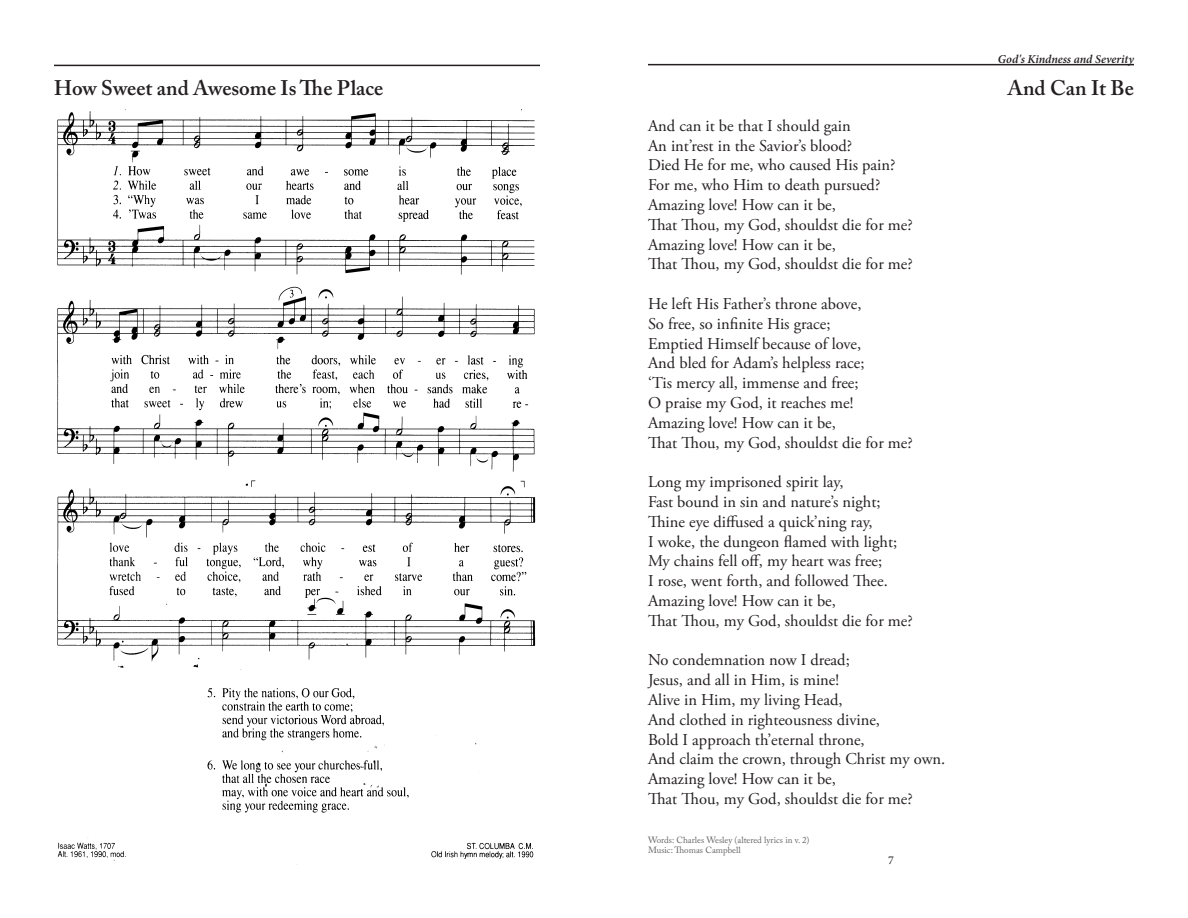
<style>
.page{position:relative;width:1188px;height:918px;background:#fff}
.page>*{position:absolute;margin:0;border:0;box-sizing:border-box;transform-origin:0 0}
.Section_Headings{font:600 21px "Adobe Caslon Pro";color:#231f20}
.Song_Text{font:16.5px "Adobe Garamond Pro";color:#231f20}
.t1{font:italic 600 12px "Minion Pro";color:#231f20}
.t2{font:12px "Minion Pro";color:#231f20}
.CCLI_Text{font:9px "Adobe Caslon Pro";color:#636366}
</style>
<div class="page">
<hr style="left:54px;top:65px;width:486px;height:1px;background:#231f20">
<hr style="left:648px;top:64px;width:486px;height:1px;background:#231f20">
<img style="left:57px;top:109px;width:479px;height:752px">
<p class="t1" style="left:998px;top:50px;width:138px">God's Kindness and Severity</p>
<p class="Section_Headings" style="left:54px;top:76px;width:331px">How Sweet and Awesome Is The Place</p>
<p class="Section_Headings" style="left:1007px;top:76px;width:128px">And Can It Be</p>
<p class="Song_Text" style="left:648px;top:116px;width:204px">And can it be that I should gain</p>
<p class="Song_Text" style="left:648px;top:135px;width:206px">An int’rest in the Savior’s blood?</p>
<p class="Song_Text" style="left:648px;top:155px;width:249px">Died He for me, who caused His pain?</p>
<p class="Song_Text" style="left:648px;top:175px;width:234px">For me, who Him to death pursued?</p>
<p class="Song_Text" style="left:648px;top:195px;width:189px">Amazing love! How can it be,</p>
<p class="Song_Text" style="left:648px;top:215px;width:266px">That Thou, my God, shouldst die for me?</p>
<p class="Song_Text" style="left:648px;top:234px;width:189px">Amazing love! How can it be,</p>
<p class="Song_Text" style="left:648px;top:254px;width:266px">That Thou, my God, shouldst die for me?</p>
<p class="Song_Text" style="left:648px;top:294px;width:215px">He left His Father’s throne above,</p>
<p class="Song_Text" style="left:648px;top:314px;width:184px">So free, so infinite His grace;</p>
<p class="Song_Text" style="left:648px;top:333px;width:215px">Emptied Himself because of love,</p>
<p class="Song_Text" style="left:648px;top:353px;width:218px">And bled for Adam’s helpless race;</p>
<p class="Song_Text" style="left:648px;top:373px;width:212px">‘Tis mercy all, immense and free;</p>
<p class="Song_Text" style="left:648px;top:393px;width:207px">O praise my God, it reaches me!</p>
<p class="Song_Text" style="left:648px;top:413px;width:189px">Amazing love! How can it be,</p>
<p class="Song_Text" style="left:648px;top:432px;width:266px">That Thou, my God, shouldst die for me?</p>
<p class="Song_Text" style="left:648px;top:472px;width:197px">Long my imprisoned spirit lay,</p>
<p class="Song_Text" style="left:648px;top:492px;width:234px">Fast bound in sin and nature’s night;</p>
<p class="Song_Text" style="left:648px;top:512px;width:226px">Thine eye diffused a quick’ning ray,</p>
<p class="Song_Text" style="left:648px;top:531px;width:251px">I woke, the dungeon flamed with light;</p>
<p class="Song_Text" style="left:648px;top:551px;width:236px">My chains fell off, my heart was free;</p>
<p class="Song_Text" style="left:648px;top:571px;width:241px">I rose, went forth, and followed Thee.</p>
<p class="Song_Text" style="left:648px;top:591px;width:189px">Amazing love! How can it be,</p>
<p class="Song_Text" style="left:648px;top:611px;width:266px">That Thou, my God, shouldst die for me?</p>
<p class="Song_Text" style="left:648px;top:650px;width:203px">No condemnation now I dread;</p>
<p class="Song_Text" style="left:648px;top:670px;width:193px">Jesus, and all in Him, is mine!</p>
<p class="Song_Text" style="left:648px;top:690px;width:196px">Alive in Him, my living Head,</p>
<p class="Song_Text" style="left:648px;top:710px;width:234px">And clothed in righteousness divine,</p>
<p class="Song_Text" style="left:648px;top:729px;width:218px">Bold I approach th’eternal throne,</p>
<p class="Song_Text" style="left:648px;top:749px;width:299px">And claim the crown, through Christ my own.</p>
<p class="Song_Text" style="left:648px;top:769px;width:189px">Amazing love! How can it be,</p>
<p class="Song_Text" style="left:648px;top:789px;width:266px">That Thou, my God, shouldst die for me?</p>
<p class="CCLI_Text" style="left:648px;top:834px;width:163px">Words: Charles Wesley (altered lyrics in v. 2)</p>
<p class="CCLI_Text" style="left:648px;top:845px;width:94px">Music: Thomas Campbell</p>
<p class="t2" style="left:888px;top:852px;width:7px">7</p>
</div>
